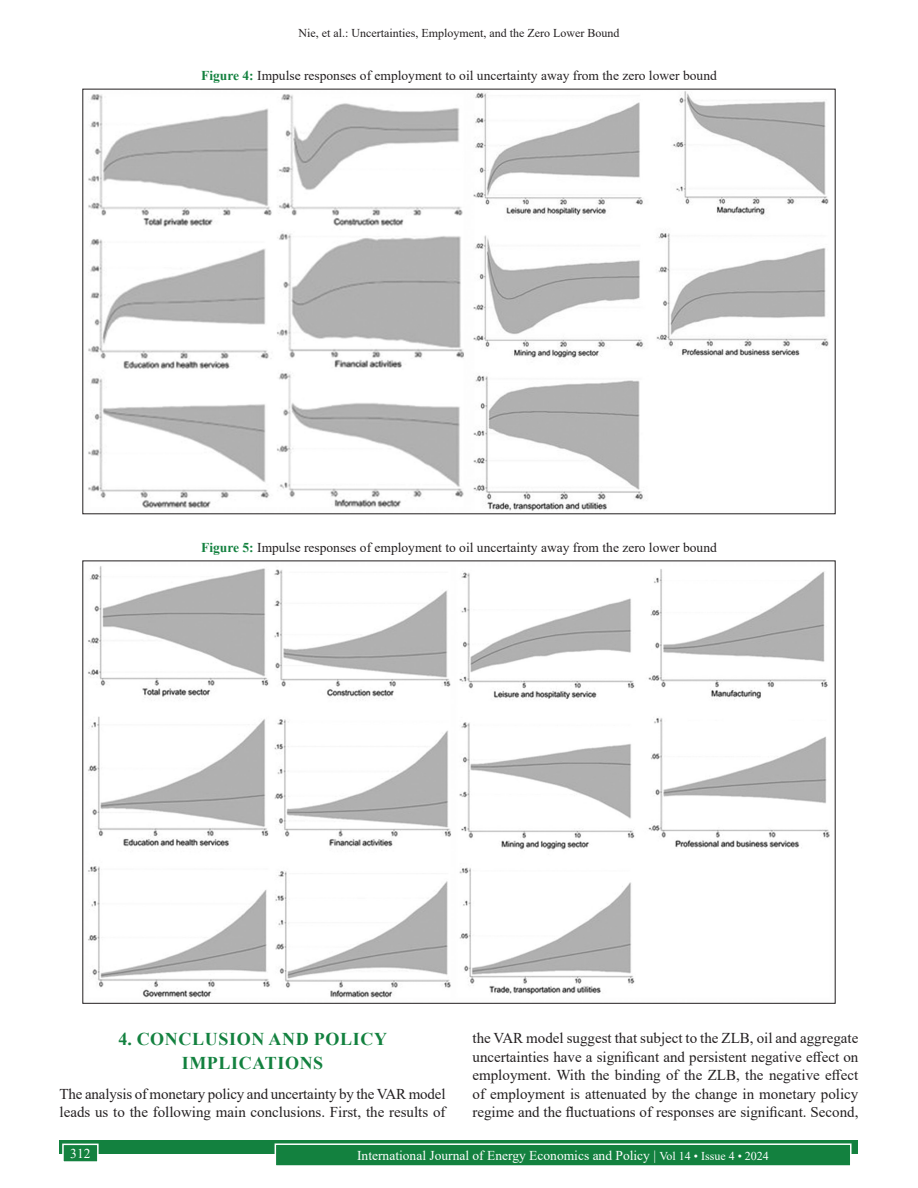
<style>
.page{position:relative;width:918px;height:1188px;background:#fff}
.page>*{position:absolute;margin:0;border:0;box-sizing:border-box;transform-origin:0 0}
.t1{font:700 18px/24.6px "Times New Roman";letter-spacing:.035em;color:#13813f;text-align:center}
.TX{font:15px/18.6px "Times New Roman";color:#231f20}
.FGC{font:13.5px "Times New Roman";color:#231f20}
.t2{font:13.5px "Times New Roman";color:#fff}
.t3{font:12px "Times New Roman";color:#231f20}
.s1{font-weight:700;color:#13813f}
.s2{font-size:12px}
</style>
<div class="page">
<div style="left:60px;top:1140px;width:798px;height:13px;background:#13813f"></div>
<div style="left:275px;top:1144px;width:576px;height:22px;background:#13813f"></div>
<div style="left:275px;top:1143px;width:577px;height:24px;border:2px solid #fff"></div>
<div style="left:63px;top:1144px;width:35px;height:18px;background:#13813f"></div>
<div style="left:62px;top:1144px;width:37px;height:19px;border:2px solid #fff"></div>
<img style="left:88px;top:91px;width:741px;height:420px">
<img style="left:88px;top:566px;width:742px;height:432px">
<p class="t3" style="left:299px;top:25px;width:322px">Nie, et al.: Uncertainties, Employment, and the Zero Lower Bound</p>
<p class="FGC" style="left:201px;top:66px;width:517px"><span class="s1">Figure 4:</span> Impulse responses of employment to oil uncertainty away from the zero lower bound</p>
<p class="FGC" style="left:201px;top:538px;width:517px"><span class="s1">Figure 5:</span> Impulse responses of employment to oil uncertainty away from the zero lower bound</p>
<h1 class="t1" style="left:118px;top:1026px;width:270px">4. CONCLUSION AND POLICY<br>IMPLICATIONS</h1>
<p class="TX" style="left:60px;top:1085px;width:387px;line-height:18px">The analysis of monetary policy and uncertainty by the VAR model leads us to the following main conclusions. First, the results of</p>
<p class="TX" style="left:472px;top:1028px;width:387px;text-align:justify">the VAR model suggest that subject to the ZLB, oil and aggregate uncertainties have a significant and persistent negative effect on employment. With the binding of the ZLB, the negative effect of employment is attenuated by the change in monetary policy regime and the fluctuations of responses are significant. Second,</p>
<p class="t2" style="left:70px;top:1144px;width:22px">312</p>
<p class="t2" style="left:357px;top:1146px;width:413px">International Journal of Energy Economics and Policy | <span class="s2">Vol 14 • Issue 4 • 2024</span></p>
</div>
